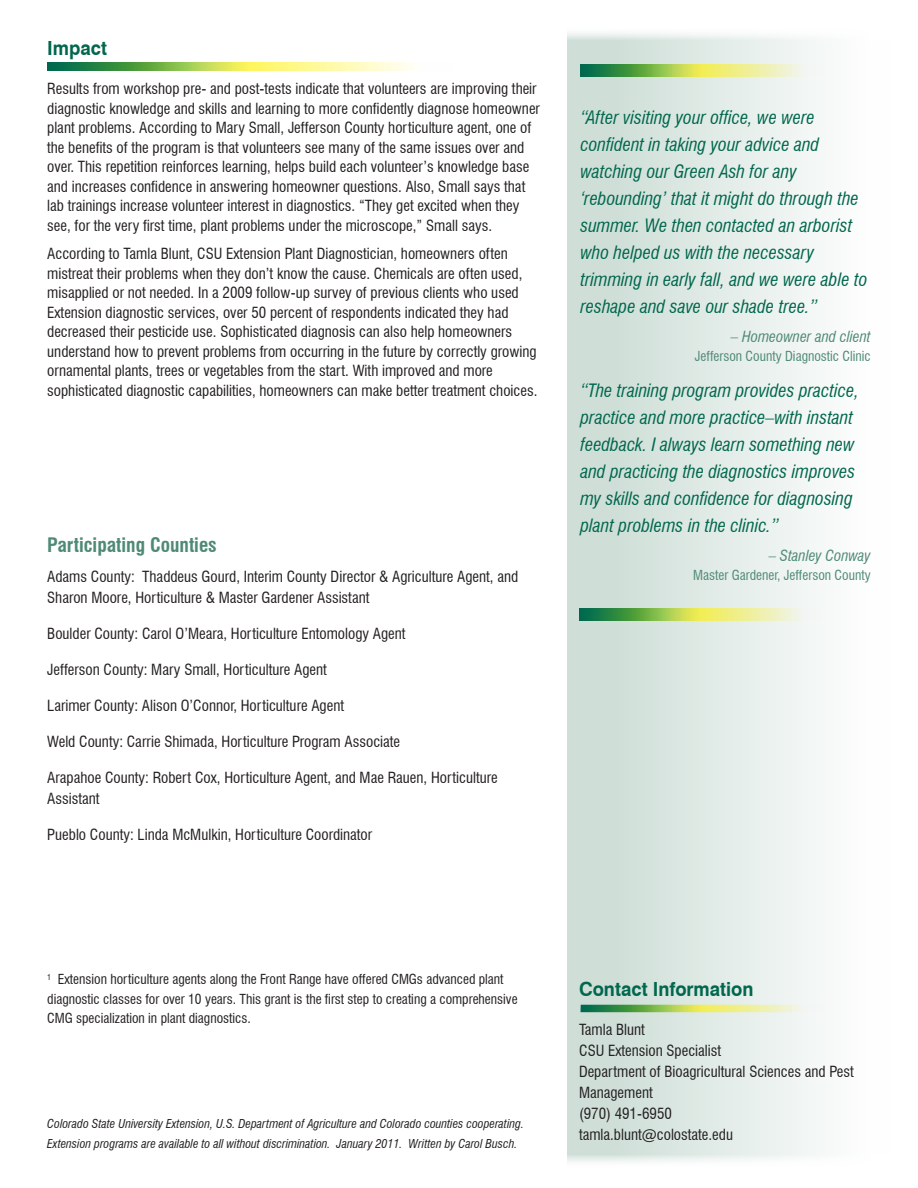
<style>
.page{position:relative;width:918px;height:1188px;background:#fff}
.page>*{position:absolute;margin:0;border:0;box-sizing:border-box;transform-origin:0 0}
.quotee{font:700 condensed 19.5px "Swiss 721 BT";color:#4f8a75}
.body_bullet{font:700 19.5px "Swiss 721 BT";letter-spacing:-.005em;color:#01674d;scale:.95 1}
.head_2{font:700 19.5px "Swiss 721 BT";letter-spacing:-.005em;color:#01674d;scale:.95 1}
.quote{font:italic condensed 18px/27px "Swiss 721 BT";color:#01674d}
.body{font:condensed 15px/19.5px "Swiss 721 BT";color:#231f20}
.address{font:condensed 15px/21px "Swiss 721 BT";color:#231f20}
.quotee-2{font:italic condensed 15px "Swiss 721 BT";color:#4f8a75}
.quotee-3{font:condensed 13.5px/19.5px "Swiss 721 BT";color:#231f20}
.quotee-4{font:condensed 13.5px "Swiss 721 BT";color:#4f8a75}
.quote-2{font:italic condensed 12px/19.5px "Swiss 721 BT";color:#231f20}
</style>
<div class="page">
<div style="left:567px;top:27px;width:324px;height:1141px;background:linear-gradient(to right,#c9dbd3,#fff)"></div>
<svg style="left:47px;top:63px;width:364px;height:7px;background:#adce74"></svg>
<svg style="left:580px;top:1005px;width:244px;height:7px;background:#adcd7b"></svg>
<svg style="left:579px;top:608px;width:243px;height:12px;background:#accd7b"></svg>
<svg style="left:580px;top:64px;width:244px;height:12px;background:#accc7b"></svg>
<p class="head_2" style="left:47px;top:37px;width:64px">Impact</p>
<p class="body" style="left:47px;top:79px;width:494px">Results from workshop pre- and post-tests indicate that volunteers are improving their diagnostic knowledge and skills and learning to more confidently diagnose homeowner plant problems. According to Mary Small, Jefferson County horticulture agent, one of the benefits of the program is that volunteers see many of the same issues over and over. This repetition reinforces learning, helps build each volunteer’s knowledge base and increases confidence in answering homeowner questions. Also, Small says that lab trainings increase volunteer interest in diagnostics. “They get excited when they see, for the very first time, plant problems under the microscope,” Small says.</p>
<p class="body" style="left:47px;top:244px;width:492px">According to Tamla Blunt, CSU Extension Plant Diagnostician, homeowners often mistreat their problems when they don’t know the cause. Chemicals are often used, misapplied or not needed. In a 2009 follow-up survey of previous clients who used Extension diagnostic services, over 50 percent of respondents indicated they had decreased their pesticide use. Sophisticated diagnosis can also help homeowners understand how to prevent problems from occurring in the future by correctly growing ornamental plants, trees or vegetables from the start. With improved and more sophisticated diagnostic capabilities, homeowners can make better treatment choices.</p>
<p class="quotee" style="left:47px;top:534px;width:171px">Participating Counties</p>
<p class="body" style="left:47px;top:567px;width:473px;line-height:21px">Adams County: Thaddeus Gourd, Interim County Director &amp; Agriculture Agent, and<br>Sharon Moore, Horticulture &amp; Master Gardener Assistant</p>
<p class="body" style="left:47px;top:624px;width:360px">Boulder County: Carol O’Meara, Horticulture Entomology Agent</p>
<p class="body" style="left:47px;top:660px;width:281px">Jefferson County: Mary Small, Horticulture Agent</p>
<p class="body" style="left:47px;top:696px;width:298px">Larimer County: Alison O’Connor, Horticulture Agent</p>
<p class="body" style="left:47px;top:732px;width:354px">Weld County: Carrie Shimada, Horticulture Program Associate</p>
<p class="body" style="left:47px;top:768px;width:452px;line-height:21px">Arapahoe County: Robert Cox, Horticulture Agent, and Mae Rauen, Horticulture<br>Assistant</p>
<p class="body" style="left:47px;top:825px;width:327px">Pueblo County: Linda McMulkin, Horticulture Coordinator</p>
<p class="quote" style="left:580px;top:104px;width:289px">“After visiting your office, we were confident in taking your advice and watching our Green Ash for any ‘rebounding’ that it might do through the summer. We then contacted an arborist who helped us with the necessary trimming in early fall, and we were able to reshape and save our shade tree.”</p>
<p class="quotee-2" style="left:731px;top:327px;width:141px">– Homeowner and client</p>
<p class="quotee-4" style="left:695px;top:348px;width:177px">Jefferson County Diagnostic Clinic</p>
<p class="quote" style="left:580px;top:377px;width:280px">“The training program provides practice, practice and more practice–with instant feedback. I always learn something new and practicing the diagnostics improves my skills and confidence for diagnosing plant problems in the clinic.”</p>
<p class="quotee-2" style="left:769px;top:546px;width:104px">– Stanley Conway</p>
<p class="quotee-4" style="left:693px;top:567px;width:179px">Master Gardener, Jefferson County</p>
<p class="quotee-3" style="left:47px;top:970px;width:472px"><sup>1</sup> Extension horticulture agents along the Front Range have offered CMGs advanced plant diagnostic classes for over 10 years. This grant is the first step to creating a comprehensive<br>CMG specialization in plant diagnostics.</p>
<p class="quote-2" style="left:47px;top:1114px;width:478px">Colorado State University Extension, U.S. Department of Agriculture and Colorado counties cooperating.<br>Extension programs are available to all without discrimination. January 2011. Written by Carol Busch.</p>
<p class="body_bullet" style="left:579px;top:977px;width:185px">Contact Information</p>
<p class="address" style="left:579px;top:1019px;width:67px">Tamla Blunt</p>
<p class="address" style="left:579px;top:1040px;width:144px">CSU Extension Specialist</p>
<p class="address" style="left:579px;top:1061px;width:276px">Department of Bioagricultural Sciences and Pest<br>Management</p>
<p class="address" style="left:579px;top:1103px;width:94px">(970) 491-6950</p>
<p class="address" style="left:579px;top:1124px;width:156px">tamla.blunt@colostate.edu</p>
</div>
